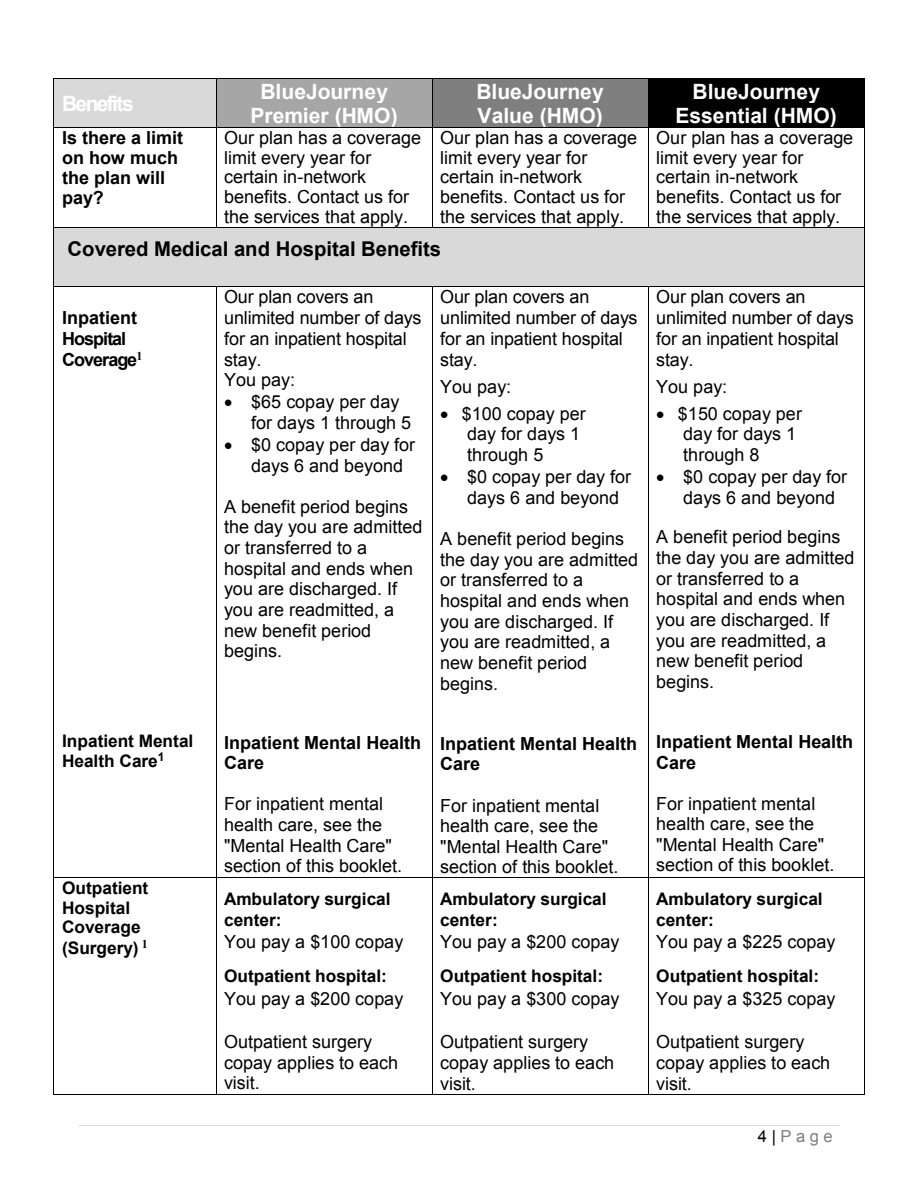
<style>
.page{position:relative;width:918px;height:1188px;background:#fff}
.page>*{position:absolute;margin:0;border:0;box-sizing:border-box;transform-origin:0 0}
.t1{font:700 21px/24.2px "Arial";color:#fff;text-align:center}
.t2{font:700 21px "Arial";letter-spacing:-.075em;color:#fff}
.t3{font:700 20.4px "Arial";color:#000}
.t4{font:18px/20.7px "Arial";color:#000}
.t5{font:700 18px/20px "Arial";color:#000}
.t6{font:700 18px/20.9px "Arial";letter-spacing:-.05em;color:#000}
.t7{font:700 17.25px/20.5px "Arial";color:#000}
.t8{font:16.5px "Arial";color:#7f7f7f}
.s1{color:#000}
</style>
<div class="page">
<hr style="left:79px;top:1125px;width:760px;height:1px;background:#d9d9d9">
<div style="left:54px;top:79px;width:162px;height:48px;background:#d9d9d9"></div>
<div style="left:216px;top:79px;width:216px;height:48px;background:#a6a6a6"></div>
<div style="left:432px;top:79px;width:216px;height:48px;background:#7f7f7f"></div>
<div style="left:649px;top:79px;width:215px;height:48px;background:#000"></div>
<hr style="left:54px;top:78px;width:162px;height:1px;background:#000">
<hr style="left:216px;top:78px;width:216px;height:1px;background:#000">
<hr style="left:432px;top:78px;width:216px;height:1px;background:#000">
<hr style="left:649px;top:78px;width:215px;height:1px;background:#000">
<hr style="left:54px;top:79px;width:1px;height:48px;background:#000">
<hr style="left:216px;top:79px;width:1px;height:48px;background:#000">
<hr style="left:432px;top:79px;width:1px;height:48px;background:#000">
<hr style="left:648px;top:79px;width:1px;height:48px;background:#000">
<hr style="left:864px;top:79px;width:1px;height:48px;background:#000">
<hr style="left:54px;top:127px;width:162px;height:1px;background:#000">
<hr style="left:216px;top:127px;width:216px;height:1px;background:#000">
<hr style="left:432px;top:127px;width:216px;height:1px;background:#000">
<hr style="left:649px;top:127px;width:215px;height:1px;background:#000">
<hr style="left:54px;top:128px;width:1px;height:100px;background:#000">
<hr style="left:216px;top:128px;width:1px;height:100px;background:#000">
<hr style="left:432px;top:128px;width:1px;height:100px;background:#000">
<hr style="left:648px;top:128px;width:1px;height:100px;background:#000">
<hr style="left:864px;top:128px;width:1px;height:100px;background:#000">
<div style="left:62px;top:228px;width:794px;height:39px;background:#d9d9d9"></div>
<div style="left:62px;top:267px;width:794px;height:19px;background:#d9d9d9"></div>
<hr style="left:54px;top:228px;width:162px;height:1px;background:#000">
<hr style="left:216px;top:228px;width:216px;height:1px;background:#000">
<hr style="left:432px;top:228px;width:216px;height:1px;background:#000">
<hr style="left:649px;top:228px;width:215px;height:1px;background:#000">
<hr style="left:54px;top:228px;width:1px;height:58px;background:#000">
<hr style="left:864px;top:228px;width:1px;height:58px;background:#000">
<hr style="left:54px;top:286px;width:162px;height:1px;background:#000">
<hr style="left:216px;top:286px;width:216px;height:1px;background:#000">
<hr style="left:432px;top:286px;width:216px;height:1px;background:#000">
<hr style="left:649px;top:286px;width:215px;height:1px;background:#000">
<hr style="left:54px;top:287px;width:1px;height:590px;background:#000">
<hr style="left:216px;top:287px;width:1px;height:590px;background:#000">
<hr style="left:432px;top:287px;width:1px;height:590px;background:#000">
<hr style="left:648px;top:287px;width:1px;height:590px;background:#000">
<hr style="left:864px;top:287px;width:1px;height:590px;background:#000">
<hr style="left:54px;top:877px;width:162px;height:1px;background:#000">
<hr style="left:216px;top:877px;width:216px;height:1px;background:#000">
<hr style="left:432px;top:877px;width:216px;height:1px;background:#000">
<hr style="left:649px;top:877px;width:215px;height:1px;background:#000">
<hr style="left:54px;top:878px;width:1px;height:216px;background:#000">
<hr style="left:54px;top:1094px;width:162px;height:1px;background:#000">
<hr style="left:216px;top:878px;width:1px;height:216px;background:#000">
<hr style="left:216px;top:1094px;width:216px;height:1px;background:#000">
<hr style="left:432px;top:878px;width:1px;height:216px;background:#000">
<hr style="left:432px;top:1094px;width:216px;height:1px;background:#000">
<hr style="left:648px;top:878px;width:1px;height:216px;background:#000">
<hr style="left:649px;top:1094px;width:215px;height:1px;background:#000">
<hr style="left:864px;top:878px;width:1px;height:216px;background:#000">
<p class="t2" style="left:62px;top:92px;width:73px">Benefits</p>
<p class="t1" style="left:250px;top:79px;width:149px">BlueJourney<br>Premier (HMO)</p>
<p class="t1" style="left:476px;top:79px;width:129px;text-align:left">BlueJourney<br>Value (HMO)</p>
<p class="t1" style="left:676px;top:79px;width:163px">BlueJourney<br>Essential (HMO)</p>
<h3 class="t5" style="left:62px;top:128px;width:123px">Is there a limit on how much the plan will pay?</h3>
<p class="t4" style="left:224px;top:128px;width:198px;line-height:19.8px">Our plan has a coverage limit every year for certain in-network benefits. Contact us for the services that apply.</p>
<p class="t4" style="left:440px;top:128px;width:198px;line-height:19.8px">Our plan has a coverage limit every year for certain in-network benefits. Contact us for the services that apply.</p>
<p class="t4" style="left:656px;top:128px;width:199px;line-height:19.8px">Our plan has a coverage limit every year for certain in-network benefits. Contact us for the services that apply.</p>
<h3 class="t3" style="left:68px;top:237px;width:375px">Covered Medical and Hospital Benefits</h3>
<h4 class="t6" style="left:62px;top:307px;width:82px">Inpatient<br>Hospital<br>Coverage<sup>1</sup></h4>
<h4 class="t7" style="left:62px;top:730px;width:133px">Inpatient Mental<br>Health Care<sup>1</sup></h4>
<p class="t4" style="left:224px;top:286px;width:199px">Our plan covers an unlimited number of days for an inpatient hospital stay.</p>
<p class="t4" style="left:224px;top:370px;width:72px">You pay:</p>
<p class="t4" style="left:251px;top:392px;width:162px;text-indent:-27px">• $65 copay per day for days 1 through 5</p>
<p class="t4" style="left:251px;top:434px;width:166px;text-indent:-27px">• $0 copay per day for days 6 and beyond</p>
<p class="t4" style="left:224px;top:496px;width:200px">A benefit period begins the day you are admitted or transferred to a hospital and ends when you are discharged. If you are readmitted, a new benefit period begins.</p>
<h5 class="t5" style="left:224px;top:732px;width:199px;line-height:20.5px">Inpatient Mental Health<br>Care</h5>
<p class="t4" style="left:224px;top:794px;width:180px">For inpatient mental health care, see the "Mental Health Care" section of this booklet.</p>
<h4 class="t7" style="left:62px;top:878px;width:88px;line-height:20.1px">Outpatient<br>Hospital<br>Coverage (Surgery) <sup>1</sup></h4>
<h5 class="t7" style="left:224px;top:889px;width:168px">Ambulatory surgical center:</h5>
<p class="t4" style="left:224px;top:931px;width:181px">You pay a $100 copay</p>
<h5 class="t7" style="left:224px;top:966px;width:164px">Outpatient hospital:</h5>
<p class="t4" style="left:224px;top:988px;width:181px">You pay a $200 copay</p>
<p class="t4" style="left:224px;top:1031px;width:175px">Outpatient surgery copay applies to each visit.</p>
<p class="t4" style="left:440px;top:286px;width:199px">Our plan covers an unlimited number of days for an inpatient hospital stay.</p>
<p class="t4" style="left:440px;top:376px;width:72px">You pay:</p>
<p class="t4" style="left:467px;top:403px;width:120px;text-indent:-27px">• $100 copay per day for days 1 through 5</p>
<p class="t4" style="left:467px;top:467px;width:166px;text-indent:-27px">• $0 copay per day for days 6 and beyond</p>
<p class="t4" style="left:440px;top:529px;width:200px">A benefit period begins the day you are admitted or transferred to a hospital and ends when you are discharged. If you are readmitted, a new benefit period begins.</p>
<h5 class="t5" style="left:440px;top:733px;width:198px;line-height:20.5px">Inpatient Mental Health<br>Care</h5>
<p class="t4" style="left:440px;top:795px;width:180px">For inpatient mental health care, see the "Mental Health Care" section of this booklet.</p>
<h5 class="t7" style="left:440px;top:889px;width:168px">Ambulatory surgical center:</h5>
<p class="t4" style="left:440px;top:931px;width:181px">You pay a $200 copay</p>
<h5 class="t7" style="left:440px;top:966px;width:164px">Outpatient hospital:</h5>
<p class="t4" style="left:440px;top:988px;width:181px">You pay a $300 copay</p>
<p class="t4" style="left:440px;top:1031px;width:175px">Outpatient surgery copay applies to each visit.</p>
<p class="t4" style="left:656px;top:286px;width:199px">Our plan covers an unlimited number of days for an inpatient hospital stay.</p>
<p class="t4" style="left:656px;top:376px;width:72px">You pay:</p>
<p class="t4" style="left:683px;top:403px;width:120px;text-indent:-27px">• $150 copay per day for days 1 through 8</p>
<p class="t4" style="left:683px;top:467px;width:166px;text-indent:-27px">• $0 copay per day for days 6 and beyond</p>
<p class="t4" style="left:656px;top:527px;width:200px">A benefit period begins the day you are admitted or transferred to a hospital and ends when you are discharged. If you are readmitted, a new benefit period begins.</p>
<h5 class="t5" style="left:656px;top:732px;width:198px;line-height:20.5px">Inpatient Mental Health<br>Care</h5>
<p class="t4" style="left:656px;top:793px;width:180px">For inpatient mental health care, see the "Mental Health Care" section of this booklet.</p>
<h5 class="t7" style="left:656px;top:889px;width:168px">Ambulatory surgical center:</h5>
<p class="t4" style="left:656px;top:931px;width:181px">You pay a $225 copay</p>
<h5 class="t7" style="left:656px;top:966px;width:164px">Outpatient hospital:</h5>
<p class="t4" style="left:656px;top:988px;width:181px">You pay a $325 copay</p>
<p class="t4" style="left:656px;top:1031px;width:175px">Outpatient surgery copay applies to each visit.</p>
<p class="t8" style="left:758px;top:1128px;width:76px"><span class="s1">4 |</span> Page</p>
</div>
